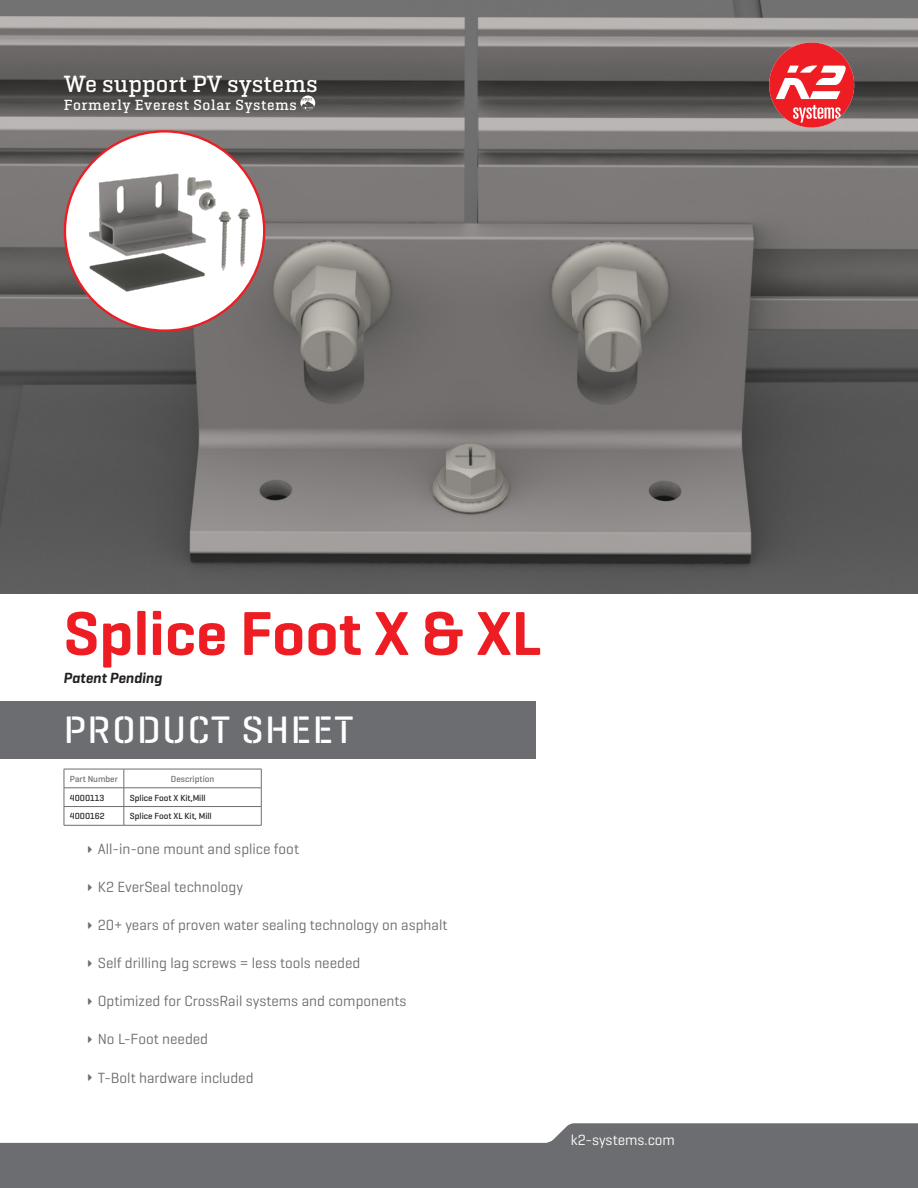
<style>
.page{position:relative;width:918px;height:1188px;background:#fff}
.page>*{position:absolute;margin:0;border:0;box-sizing:border-box;transform-origin:0 0}
.Title_H3{font:600 63px "K2 Geogrotesque";color:#ee1d23}
.Title_H2{font:500 39px "K2 Geogrotesque Stencil B";letter-spacing:.04em;color:#fff}
.t1{font:500 24px "K2 Geogrotesque Slab";color:#fff}
.t2{font:15px "K2 Geogrotesque";color:#6c6d70}
.t3{font:500 15px "K2 Geogrotesque Slab";letter-spacing:.04em;color:#fff}
.t4{font:15px "K2 Geogrotesque";color:#fff}
.Basics{font:italic 600 15px "K2 Geogrotesque";color:#231f20}
.Basics-2{font:500 9px "K2 Geogrotesque";color:#231f20}
.Basics-3{font:500 9px "K2 Geogrotesque";color:#6c6d70}
</style>
<div class="page">
<img style="left:0;top:0;width:918px;height:594px">
<hr style="left:64px;top:769px;width:60px;height:1px;background:#6c6d70">
<hr style="left:124px;top:769px;width:137px;height:1px;background:#6c6d70">
<hr style="left:64px;top:788px;width:60px;height:1px;background:#6c6d70">
<hr style="left:124px;top:788px;width:137px;height:1px;background:#6c6d70">
<hr style="left:64px;top:806px;width:60px;height:1px;background:#6c6d70">
<svg style="left:64px;top:769px;width:1px;height:56px"></svg>
<hr style="left:124px;top:806px;width:137px;height:1px;background:#6c6d70">
<svg style="left:124px;top:769px;width:1px;height:56px"></svg>
<svg style="left:261px;top:769px;width:1px;height:56px"></svg>
<hr style="left:64px;top:825px;width:60px;height:1px;background:#6c6d70">
<hr style="left:124px;top:825px;width:137px;height:1px;background:#6c6d70">
<div style="left:0;top:1144px;width:918px;height:44px;background:#6c6d70"></div>
<svg style="left:769px;top:43px;width:85px;height:85px"></svg>
<svg style="left:300px;top:96px;width:15px;height:14px"></svg>
<div style="left:0;top:702px;width:536px;height:57px;background:#6c6d70"></div>
<svg style="left:0;top:1123px;width:918px;height:21px"></svg>
<svg style="left:65px;top:131px;width:199px;height:200px"></svg>
<img style="left:65px;top:134px;width:199px;height:180px">
<h3 class="t1" style="left:64px;top:69px;width:255px">We support PV systems</h3>
<p class="t3" style="left:64px;top:96px;width:235px">Formerly Everest Solar Systems</p>
<p class="Title_H3" style="left:64px;top:594px;width:479px">Splice Foot X &amp; XL</p>
<p class="Basics" style="left:64px;top:668px;width:100px">Patent Pending</p>
<p class="Title_H2" style="left:64px;top:705px;width:291px">PRODUCT SHEET</p>
<p class="Basics-3" style="left:70px;top:773px;width:49px">Part Number</p>
<p class="Basics-3" style="left:171px;top:773px;width:45px">Description</p>
<p class="Basics-2" style="left:70px;top:792px;width:36px">4000113</p>
<p class="Basics-2" style="left:130px;top:792px;width:77px">Splice Foot X Kit,Mill</p>
<p class="Basics-2" style="left:70px;top:811px;width:36px">4000162</p>
<p class="Basics-2" style="left:130px;top:811px;width:83px">Splice Foot XL Kit, Mill</p>
<p class="t2" style="left:98px;top:840px;width:203px">All-in-one mount and splice foot</p>
<p class="t2" style="left:98px;top:878px;width:147px">K2 EverSeal technology</p>
<p class="t2" style="left:98px;top:916px;width:351px">20+ years of proven water sealing technology on asphalt</p>
<p class="t2" style="left:98px;top:954px;width:264px">Self drilling lag screws = less tools needed</p>
<p class="t2" style="left:98px;top:992px;width:310px">Optimized for CrossRail systems and components</p>
<p class="t2" style="left:98px;top:1030px;width:112px">No L-Foot needed</p>
<p class="t2" style="left:98px;top:1068px;width:157px">T-Bolt hardware included</p>
<p class="t4" style="left:571px;top:1131px;width:106px">k2-systems.com</p>
</div>
